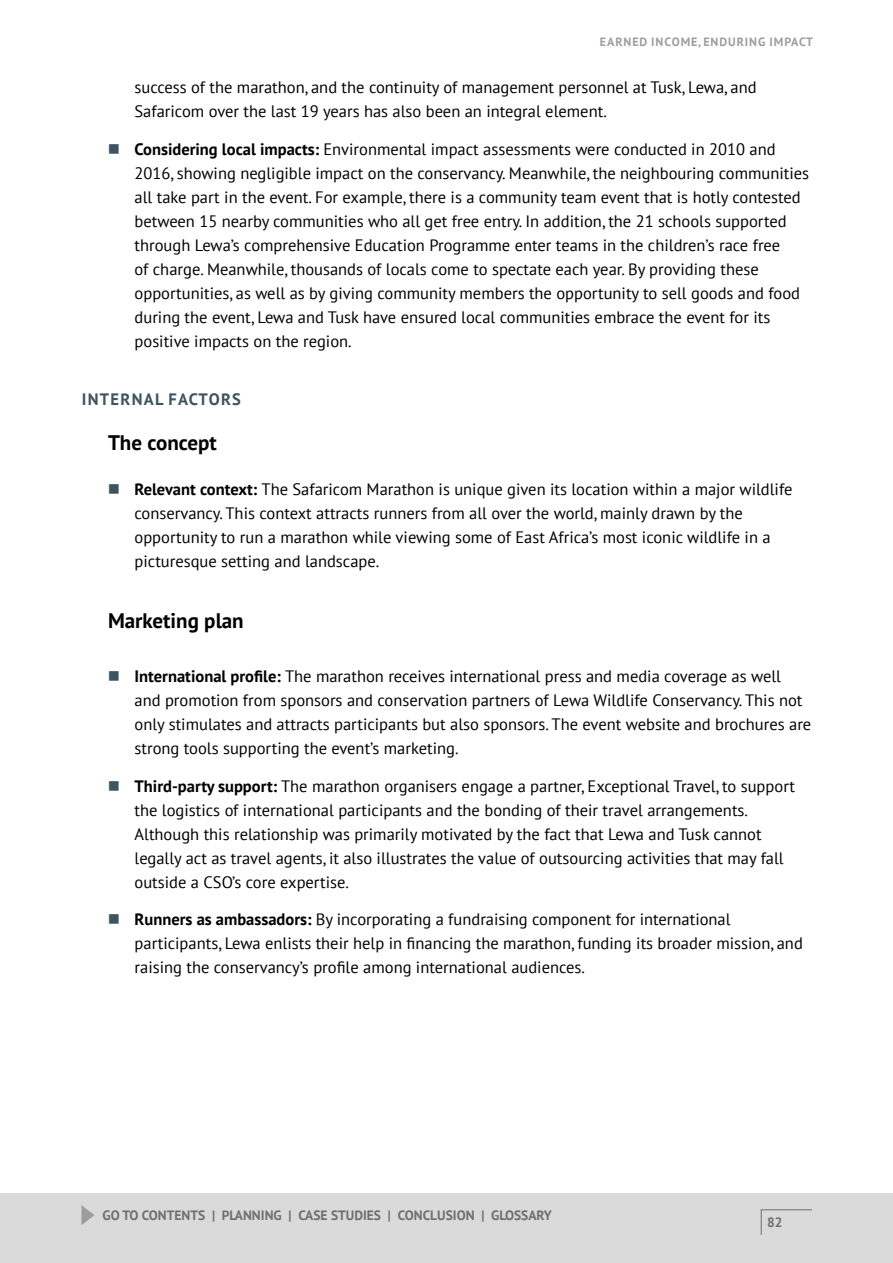
<style>
.page{position:relative;width:893px;height:1263px;background:#fff}
.page>*{position:absolute;margin:0;border:0;box-sizing:border-box;transform-origin:0 0}
.t1{font:700 21px "PT Sans";color:#000}
.t2{font:16.5px/24px "PT Sans";color:#000}
.t3{font:700 16.5px "PT Sans";letter-spacing:.08em;color:#3d5461}
.t4{font:700 13.5px "PT Sans";color:#706f6f}
.t5{font:700 12px "PT Sans";letter-spacing:.08em;color:#9d9d9c}
.s1{color:#3d5461}
.s2{font-weight:700}
</style>
<div class="page">
<div style="left:0;top:1193px;width:893px;height:70px;background:#dadada"></div>
<svg style="left:761px;top:1209px;width:51px;height:26px"></svg>
<svg style="left:81px;top:1205px;width:13px;height:20px"></svg>
<p class="t5" style="left:600px;top:34px;width:215px">EARNED INCOME, ENDURING IMPACT</p>
<p class="t2" style="left:135px;top:75px;width:624px">success of the marathon, and the continuity of management personnel at Tusk, Lewa, and<br>Safaricom over the last 19 years has also been an integral element.</p>
<p class="t2" style="left:135px;top:137px;width:676px;text-indent:-27px"><span class="s1">■</span> <span class="s2">Considering local impacts:</span> Environmental impact assessments were conducted in 2010 and 2016, showing negligible impact on the conservancy. Meanwhile, the neighbouring communities all take part in the event. For example, there is a community team event that is hotly contested between 15 nearby communities who all get free entry. In addition, the 21 schools supported through Lewa’s comprehensive Education Programme enter teams in the children’s race free<br>of charge. Meanwhile, thousands of locals come to spectate each year. By providing these opportunities, as well as by giving community members the opportunity to sell goods and food during the event, Lewa and Tusk have ensured local communities embrace the event for its positive impacts on the region.</p>
<p class="t3" style="left:82px;top:388px;width:161px">INTERNAL FACTORS</p>
<p class="t1" style="left:108px;top:429px;width:110px">The concept</p>
<p class="t2" style="left:135px;top:476px;width:659px;text-indent:-27px"><span class="s1">■</span> <span class="s2">Relevant context:</span> The Safaricom Marathon is unique given its location within a major wildlife conservancy. This context attracts runners from all over the world, mainly drawn by the opportunity to run a marathon while viewing some of East Africa’s most iconic wildlife in a picturesque setting and landscape.</p>
<p class="t1" style="left:108px;top:607px;width:137px">Marketing plan</p>
<p class="t2" style="left:135px;top:664px;width:678px;text-indent:-27px"><span class="s1">■</span> <span class="s2">International profile:</span> The marathon receives international press and media coverage as well<br>and promotion from sponsors and conservation partners of Lewa Wildlife Conservancy. This not only stimulates and attracts participants but also sponsors. The event website and brochures are strong tools supporting the event’s marketing.</p>
<p class="t2" style="left:135px;top:773px;width:662px;text-indent:-27px"><span class="s1">■</span> <span class="s2">Third-party support:</span> The marathon organisers engage a partner, Exceptional Travel, to support the logistics of international participants and the bonding of their travel arrangements.<br>Although this relationship was primarily motivated by the fact that Lewa and Tusk cannot legally act as travel agents, it also illustrates the value of outsourcing activities that may fall outside a CSO’s core expertise.</p>
<p class="t2" style="left:135px;top:907px;width:670px;text-indent:-27px"><span class="s1">■</span> <span class="s2">Runners as ambassadors:</span> By incorporating a fundraising component for international participants, Lewa enlists their help in financing the marathon, funding its broader mission, and raising the conservancy’s profile among international audiences.</p>
<p class="t4" style="left:102px;top:1206px;width:451px">GO TO CONTENTS | PLANNING | CASE STUDIES | CONCLUSION | GLOSSARY</p>
<p class="t4" style="left:767px;top:1213px;width:17px">82</p>
</div>
